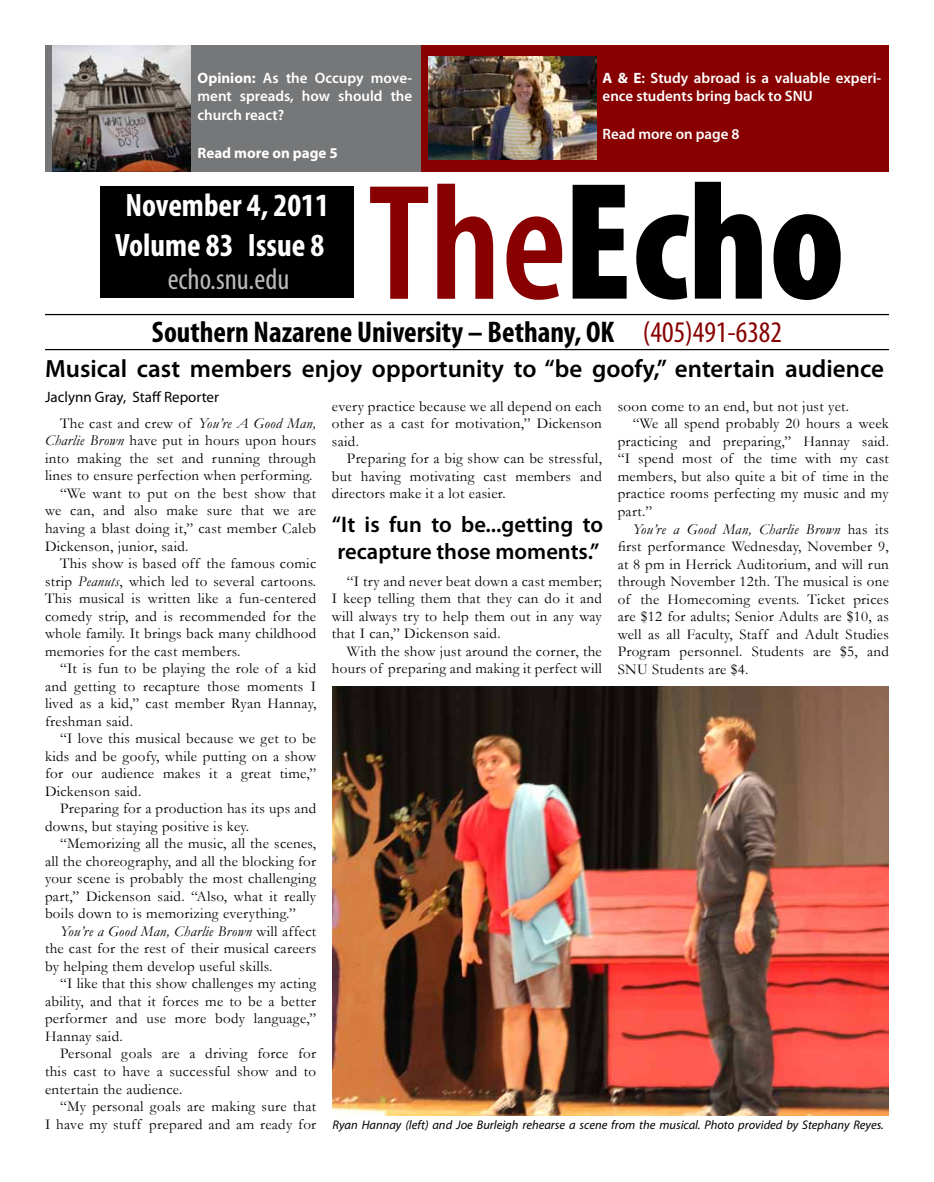
<style>
.page{position:relative;width:934px;height:1182px;background:#fff}
.page>*{position:absolute;margin:0;border:0;box-sizing:border-box;transform-origin:0 0}
.t1{font:900 condensed 168.75px "Myriad Pro";color:#000}
.t2{font:700 condensed 32.5px/39.4px "Myriad Pro";color:#fff;text-align:center}
.t3{font:700 condensed 30px "Myriad Pro";color:#000}
.t4{font:condensed 30px "Myriad Pro";color:#b8babc}
.t5{font:600 25px "Myriad Pro";color:#000}
.t6{font:600 22.5px/27px "Myriad Pro";color:#000}
.t7{font:15px/17.5px "Garamond";letter-spacing:.02em;color:#000;text-align:justify}
.t8{font:600 15px/18.8px "Myriad Pro";color:#fff;text-align:justify}
.t9{font:italic 15px "Garamond";letter-spacing:.02em;color:#000}
.t10{font:15px "Myriad Pro";color:#000}
.t11{font:700 15px "Myriad Pro";color:#fff}
.t12{font:italic 12.5px "Myriad Pro";color:#000}
.s1{font-weight:700}
.s2{font-weight:600;font-size:166.25px;color:#800}
.s3{font-weight:400;color:#800}
.s4{font-style:italic}
.s5{font-style:normal}
</style>
<div class="page">
<div style="left:45px;top:45px;width:382px;height:126px;background:#757779"></div>
<div style="left:421px;top:45px;width:468px;height:126px;background:#800"></div>
<div style="left:101px;top:186px;width:253px;height:112px;background:#000"></div>
<hr style="left:45px;top:314px;width:844px;height:1px;background:#000">
<img style="left:53px;top:45px;width:138px;height:127px">
<img style="left:428px;top:56px;width:168px;height:103px">
<hr style="left:45px;top:349px;width:844px;height:1px;background:#000">
<img style="left:332px;top:686px;width:557px;height:429px">
<p class="t8" style="left:197px;top:68px;width:216px"><span class="s1">Opinion:</span> As the Occupy move&shy;ment spreads, how should the church react?</p>
<p class="t11" style="left:197px;top:143px;width:142px">Read more on page 5</p>
<p class="t8" style="left:602px;top:68px;width:280px"><span class="s1">A &amp; E</span>: Study abroad is a valuable experi&shy;ence students bring back to SNU</p>
<p class="t8" style="left:602px;top:124px;width:139px">Read more on page 8</p>
<h2 class="t2" style="left:115px;top:185px;width:215px">November 4, 2011<br>Volume 83 Issue 8</h2>
<h3 class="t4" style="left:168px;top:261px;width:123px">echo.snu.edu</h3>
<h1 class="t1" style="left:368px;top:148px;width:479px"><span class="s2">The</span>Echo</h1>
<h3 class="t3" style="left:152px;top:313px;width:631px">Southern Nazarene University – Bethany, OK <span class="s3">(405)491-6382</span></h3>
<h3 class="t5" style="left:45px;top:353px;width:840px">Musical cast members enjoy opportunity to “be goofy,” entertain audience</h3>
<p class="t10" style="left:45px;top:387px;width:175px">Jaclynn Gray, Staff Reporter</p>
<p class="t7" style="left:60px;top:414px;width:258px">The cast and crew of <span class="s4">You’re A Good Man,</span></p>
<p class="t7" style="left:45px;top:432px;width:273px"><span class="s4">Charlie Brown</span> have put in hours upon hours</p>
<p class="t7" style="left:45px;top:449px;width:273px">into making the set and running through</p>
<p class="t7" style="left:45px;top:467px;width:269px">lines to ensure perfection when performing.</p>
<p class="t7" style="left:60px;top:484px;width:258px">“We want to put on the best show that</p>
<p class="t7" style="left:45px;top:502px;width:273px">we can, and also make sure that we are</p>
<p class="t7" style="left:45px;top:519px;width:273px">having a blast doing it,” cast member Caleb</p>
<p class="t7" style="left:45px;top:537px;width:145px">Dickenson, junior, said.</p>
<p class="t7" style="left:60px;top:554px;width:258px">This show is based off the famous comic</p>
<p class="t7" style="left:45px;top:572px;width:273px">strip <span class="s4">Peanuts</span>, which led to several cartoons.</p>
<p class="t7" style="left:45px;top:589px;width:273px">This musical is written like a fun-centered</p>
<p class="t7" style="left:45px;top:607px;width:273px">comedy strip, and is recommended for the</p>
<p class="t7" style="left:45px;top:624px;width:273px">whole family. It brings back many childhood</p>
<p class="t7" style="left:45px;top:642px;width:197px">memories for the cast members.</p>
<p class="t7" style="left:60px;top:659px;width:258px">“It is fun to be playing the role of a kid</p>
<p class="t7" style="left:45px;top:677px;width:273px">and getting to recapture those moments I</p>
<p class="t7" style="left:45px;top:694px;width:273px">lived as a kid,” cast member Ryan Hannay,</p>
<p class="t7" style="left:45px;top:712px;width:89px">freshman said.</p>
<p class="t7" style="left:60px;top:729px;width:258px">“I love this musical because we get to be</p>
<p class="t7" style="left:45px;top:747px;width:273px">kids and be goofy, while putting on a show</p>
<p class="t7" style="left:45px;top:764px;width:273px">for our audience makes it a great time,”</p>
<p class="t7" style="left:45px;top:782px;width:98px">Dickenson said.</p>
<p class="t7" style="left:60px;top:799px;width:258px">Preparing for a production has its ups and</p>
<p class="t7" style="left:45px;top:817px;width:206px">downs, but staying positive is key.</p>
<p class="t7" style="left:60px;top:834px;width:258px">“Memorizing all the music, all the scenes,</p>
<p class="t7" style="left:45px;top:852px;width:273px">all the choreography, and all the blocking for</p>
<p class="t7" style="left:45px;top:869px;width:273px">your scene is probably the most challenging</p>
<p class="t7" style="left:45px;top:887px;width:273px">part,” Dickenson said. “Also, what it really</p>
<p class="t7" style="left:45px;top:904px;width:252px">boils down to is memorizing everything.”</p>
<p class="t9" style="left:60px;top:922px;width:258px">You’re a Good Man, Charlie Brown <span class="s5">will affect</span></p>
<p class="t7" style="left:45px;top:939px;width:273px">the cast for the rest of their musical careers</p>
<p class="t7" style="left:45px;top:957px;width:229px">by helping them develop useful skills.</p>
<p class="t7" style="left:60px;top:974px;width:258px">“I like that this show challenges my acting</p>
<p class="t7" style="left:45px;top:992px;width:273px">ability, and that it forces me to be a better</p>
<p class="t7" style="left:45px;top:1009px;width:273px">performer and use more body language,”</p>
<p class="t7" style="left:45px;top:1027px;width:79px">Hannay said.</p>
<p class="t7" style="left:60px;top:1044px;width:258px">Personal goals are a driving force for</p>
<p class="t7" style="left:45px;top:1062px;width:273px">this cast to have a successful show and to</p>
<p class="t7" style="left:45px;top:1079px;width:139px">entertain the audience.</p>
<p class="t7" style="left:60px;top:1097px;width:258px">“My personal goals are making sure that</p>
<p class="t7" style="left:45px;top:1114px;width:273px">I have my stuff prepared and am ready for</p>
<p class="t7" style="left:332px;top:397px;width:271px">every practice because we all depend on each other as a cast for motivation,” Dickenson said.</p>
<p class="t7" style="left:332px;top:449px;width:271px;text-indent:15px">Preparing for a big show can be stressful, but having motivating cast members and directors make it a lot easier.</p>
<h3 class="t6" style="left:332px;top:510px;width:273px">“It is fun to be...getting to recapture those moments.”</h3>
<p class="t7" style="left:332px;top:572px;width:271px;text-indent:15px">“I try and never beat down a cast member; I keep telling them that they can do it and will always try to help them out in any way that I can,” Dickenson said.</p>
<p class="t7" style="left:332px;top:642px;width:271px;text-align:right">With the show just around the corner, the hours of preparing and making it perfect will</p>
<p class="t7" style="left:618px;top:397px;width:233px">soon come to an end, but not just yet.</p>
<p class="t7" style="left:633px;top:415px;width:258px">“We all spend probably 20 hours a week</p>
<p class="t7" style="left:618px;top:432px;width:273px">practicing and preparing,” Hannay said.</p>
<p class="t7" style="left:618px;top:450px;width:273px">“I spend most of the time with my cast</p>
<p class="t7" style="left:618px;top:467px;width:273px">members, but also quite a bit of time in the</p>
<p class="t7" style="left:618px;top:485px;width:273px">practice rooms perfecting my music and my</p>
<p class="t7" style="left:618px;top:502px;width:36px">part.”</p>
<p class="t9" style="left:633px;top:519px;width:258px">You’re a Good Man, Charlie Brown <span class="s5">has its</span></p>
<p class="t7" style="left:618px;top:537px;width:273px">first performance Wednesday, November 9,</p>
<p class="t7" style="left:618px;top:555px;width:273px">at 8 pm in Herrick Auditorium, and will run</p>
<p class="t7" style="left:618px;top:572px;width:273px">through November 12th. The musical is one</p>
<p class="t7" style="left:618px;top:590px;width:273px">of the Homecoming events. Ticket prices</p>
<p class="t7" style="left:618px;top:607px;width:273px">are $12 for adults; Senior Adults are $10, as</p>
<p class="t7" style="left:618px;top:625px;width:273px">well as all Faculty, Staff and Adult Studies</p>
<p class="t7" style="left:618px;top:642px;width:273px">Program personnel. Students are $5, and</p>
<p class="t7" style="left:618px;top:660px;width:132px">SNU Students are $4.</p>
<p class="t12" style="left:332px;top:1117px;width:553px">Ryan Hannay (left) and Joe Burleigh rehearse a scene from the musical. Photo provided by Stephany Reyes.</p>
</div>
